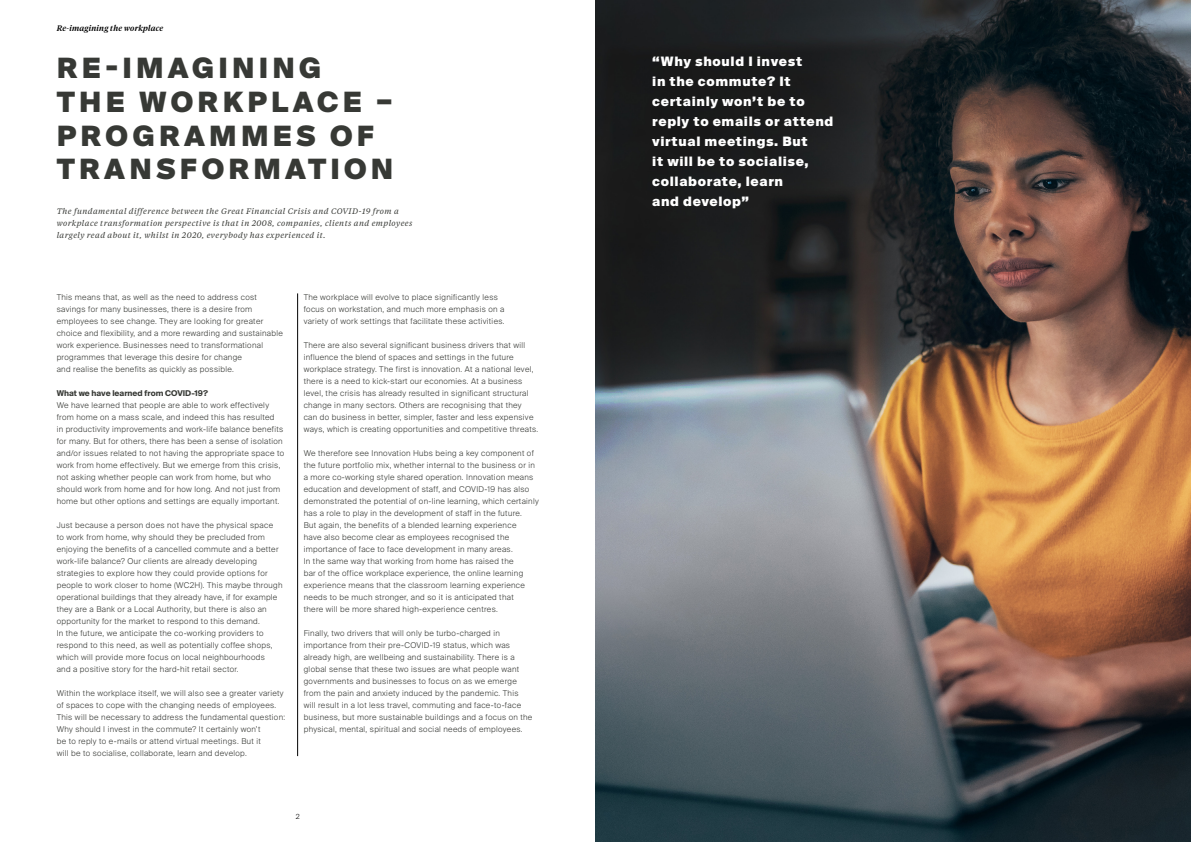
<style>
.page{position:relative;width:1191px;height:842px;background:#fff}
.page>*{position:absolute;margin:0;border:0;box-sizing:border-box;transform-origin:0 0}
.t1{font:900 28px/33.6px "Suisse Intl";letter-spacing:.15em;color:#373935}
.t2{font:900 13px/20px "Suisse Intl";letter-spacing:.05em;color:#fff}
.t3{font:300 8px/12px "Suisse Intl";letter-spacing:.04em;color:#373935}
.t4{font:italic 8px/12px "Tiempos Text";letter-spacing:.05em;color:#373935}
.t5{font:700 8px "Suisse Intl";color:#373935}
.t6{font:italic 500 8px "Tiempos Headline";letter-spacing:.03em;color:#000}
.t7{font:300 7px "Suisse Intl";color:#000}
</style>
<div class="page">
<hr style="left:297px;top:293px;width:1px;height:463px;background:#000">
<img style="left:595px;top:0;width:596px;height:842px">
<p class="t6" style="left:57px;top:23px;width:108px">Re-imagining the workplace</p>
<h1 class="t1" style="left:57px;top:52px;width:338px">RE-IMAGINING<br>THE WORKPLACE –<br>PROGRAMMES OF<br>TRANSFORMATION</h1>
<p class="t4" style="left:57px;top:205px;width:357px">The fundamental difference between the Great Financial Crisis and COVID-19 from a workplace transformation perspective is that in 2008, companies, clients and employees largely read about it, whilst in 2020, everybody has experienced it.</p>
<p class="t3" style="left:57px;top:291px;width:228px">This means that, as well as the need to address cost savings for many businesses, there is a desire from employees to see change. They are looking for greater choice and flexibility, and a more rewarding and sustainable work experience. Businesses need to transformational programmes that leverage this desire for change<br>and realise the benefits as quickly as possible.</p>
<p class="t5" style="left:57px;top:389px;width:153px">What we have learned from COVID-19?</p>
<p class="t3" style="left:57px;top:399px;width:229px">We have learned that people are able to work effectively from home on a mass scale, and indeed this has resulted<br>in productivity improvements and work-life balance benefits for many. But for others, there has been a sense of isolation and/or issues related to not having the appropriate space to work from home effectively. But we emerge from this crisis, not asking whether people can work from home, but who should work from home and for how long. And not just from home but other options and settings are equally important.</p>
<p class="t3" style="left:57px;top:519px;width:227px">Just because a person does not have the physical space<br>to work from home, why should they be precluded from enjoying the benefits of a cancelled commute and a better work-life balance? Our clients are already developing strategies to explore how they could provide options for people to work closer to home (WC2H). This maybe through operational buildings that they already have, if for example they are a Bank or a Local Authority, but there is also an opportunity for the market to respond to this demand.<br>In the future, we anticipate the co-working providers to respond to this need, as well as potentially coffee shops, which will provide more focus on local neighbourhoods<br>and a positive story for the hard-hit retail sector.</p>
<p class="t3" style="left:57px;top:687px;width:230px">Within the workplace itself, we will also see a greater variety of spaces to cope with the changing needs of employees.<br>This will be necessary to address the fundamental question:<br>Why should I invest in the commute? It certainly won’t<br>be to reply to e-mails or attend virtual meetings. But it<br>will be to socialise, collaborate, learn and develop.</p>
<p class="t3" style="left:304px;top:291px;width:202px">The workplace will evolve to place significantly less focus on workstation, and much more emphasis on a variety of work settings that facilitate these activities.</p>
<p class="t3" style="left:304px;top:339px;width:236px">There are also several significant business drivers that will influence the blend of spaces and settings in the future workplace strategy. The first is innovation. At a national level, there is a need to kick-start our economies. At a business level, the crisis has already resulted in significant structural change in many sectors. Others are recognising that they<br>can do business in better, simpler, faster and less expensive ways, which is creating opportunities and competitive threats.</p>
<p class="t3" style="left:304px;top:447px;width:236px">We therefore see Innovation Hubs being a key component of the future portfolio mix, whether internal to the business or in a more co-working style shared operation. Innovation means education and development of staff, and COVID-19 has also demonstrated the potential of on-line learning, which certainly has a role to play in the development of staff in the future.<br>But again, the benefits of a blended learning experience<br>have also become clear as employees recognised the importance of face to face development in many areas.<br>In the same way that working from home has raised the<br>bar of the office workplace experience, the online learning experience means that the classroom learning experience needs to be much stronger, and so it is anticipated that<br>there will be more shared high-experience centres.</p>
<p class="t3" style="left:304px;top:627px;width:230px">Finally, two drivers that will only be turbo-charged in importance from their pre-COVID-19 status, which was already high, are wellbeing and sustainability. There is a global sense that these two issues are what people want governments and businesses to focus on as we emerge from the pain and anxiety induced by the pandemic. This<br>will result in a lot less travel, commuting and face-to-face business, but more sustainable buildings and a focus on the physical, mental, spiritual and social needs of employees.</p>
<p class="t7" style="left:296px;top:812px;width:5px">2</p>
<h2 class="t2" style="left:652px;top:52px;width:183px">“Why should I invest<br>in the commute? It certainly won’t be to reply to emails or attend virtual meetings. But<br>it will be to socialise, collaborate, learn<br>and develop”</h2>
</div>
